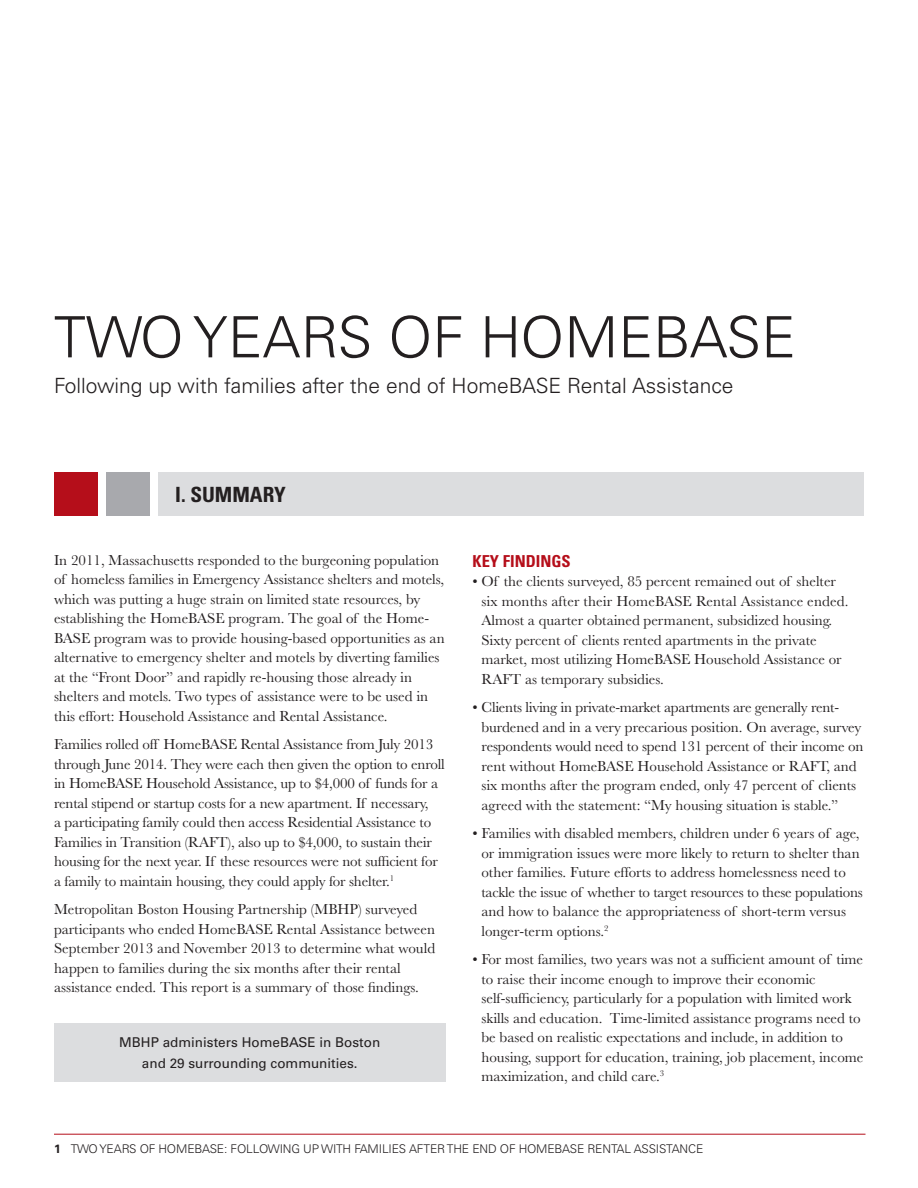
<style>
.page{position:relative;width:918px;height:1188px;background:#fff}
.page>*{position:absolute;margin:0;border:0;box-sizing:border-box;transform-origin:0 0}
.text{font:300 57px "Univers";color:#231f20}
.text-2{font:300 21px "Univers";color:#231f20}
.main_head{font:700 condensed 21px "Univers";color:#231f20}
.a-head{font:700 condensed 16.5px "Univers";color:#b50e1a}
.text-3{font:15px/19.5px "Baskerville";color:#231f20}
.table_text{font:13.5px/21px "Univers";color:#231f20;text-align:center}
.text-4{font:300 12px "Univers";letter-spacing:-.01em;color:#231f20}
.s1{font-weight:700}
</style>
<div class="page">
<div style="left:54px;top:1023px;width:392px;height:59px;background:#dcdddf"></div>
<div style="left:54px;top:472px;width:43px;height:44px;background:#b50e1a"></div>
<div style="left:106px;top:472px;width:43px;height:44px;background:#a8a9ad"></div>
<div style="left:158px;top:472px;width:706px;height:44px;background:#dcdddf"></div>
<hr style="left:54px;top:1134px;width:812px;height:1px;background:#b50e1a">
<p class="text" style="left:54px;top:303px;width:743px">TWO YEARS OF HOMEBASE</p>
<p class="text-2" style="left:54px;top:373px;width:681px">Following up with families after the end of HomeBASE Rental Assistance</p>
<p class="main_head" style="left:175px;top:482px;width:112px">I. SUMMARY</p>
<p class="text-3" style="left:54px;top:550px;width:392px">In 2011, Massachusetts responded to the burgeoning population of homeless families in Emergency Assistance shelters and motels, which was putting a huge strain on limited state resources, by establishing the HomeBASE program. The goal of the Home-BASE program was to provide housing-based opportunities as an alternative to emergency shelter and motels by diverting families at the “Front Door” and rapidly re-housing those already in shelters and motels. Two types of assistance were to be used in this effort: Household Assistance and Rental Assistance.</p>
<p class="text-3" style="left:54px;top:735px;width:392px">Families rolled off HomeBASE Rental Assistance from July 2013 through June 2014. They were each then given the option to enroll in HomeBASE Household Assistance, up to $4,000 of funds for a rental stipend or startup costs for a new apartment. If necessary,<br>a participating family could then access Residential Assistance to Families in Transition (RAFT), also up to $4,000, to sustain their housing for the next year. If these resources were not sufficient for a family to maintain housing, they could apply for shelter.<sup>1</sup></p>
<p class="text-3" style="left:54px;top:900px;width:383px">Metropolitan Boston Housing Partnership (MBHP) surveyed participants who ended HomeBASE Rental Assistance between September 2013 and November 2013 to determine what would happen to families during the six months after their rental assistance ended. This report is a summary of those findings.</p>
<p class="table_text" style="left:119px;top:1032px;width:263px">MBHP administers HomeBASE in Boston and 29 surrounding communities.</p>
<p class="a-head" style="left:472px;top:551px;width:100px">KEY FINDINGS</p>
<p class="text-3" style="left:481px;top:571px;width:369px;text-indent:-9px">• Of the clients surveyed, 85 percent remained out of shelter six months after their HomeBASE Rental Assistance ended.<br>Almost a quarter obtained permanent, subsidized housing.<br>Sixty percent of clients rented apartments in the private market, most utilizing HomeBASE Household Assistance or RAFT as temporary subsidies.</p>
<p class="text-3" style="left:481px;top:697px;width:383px;text-indent:-9px">• Clients living in private-market apartments are generally rent&shy;burdened and in a very precarious position. On average, survey respondents would need to spend 131 percent of their income on rent without HomeBASE Household Assistance or RAFT, and six months after the program ended, only 47 percent of clients agreed with the statement: “My housing situation is stable.”</p>
<p class="text-3" style="left:481px;top:823px;width:383px;text-indent:-9px">• Families with disabled members, children under 6 years of age, or immigration issues were more likely to return to shelter than other families. Future efforts to address homelessness need to tackle the issue of whether to target resources to these populations and how to balance the appropriateness of short-term versus longer-term options.<sup>2</sup></p>
<p class="text-3" style="left:481px;top:949px;width:383px;text-indent:-9px">• For most families, two years was not a sufficient amount of time to raise their income enough to improve their economic self-sufficiency, particularly for a population with limited work skills and education. Time-limited assistance programs need to be based on realistic expectations and include, in addition to housing, support for education, training, job placement, income maximization, and child care.<sup>3</sup></p>
<p class="text-4" style="left:54px;top:1141px;width:651px"><span class="s1">1</span> TWO YEARS OF HOMEBASE: FOLLOWING UP WITH FAMILIES AFTER THE END OF HOMEBASE RENTAL ASSISTANCE</p>
</div>
